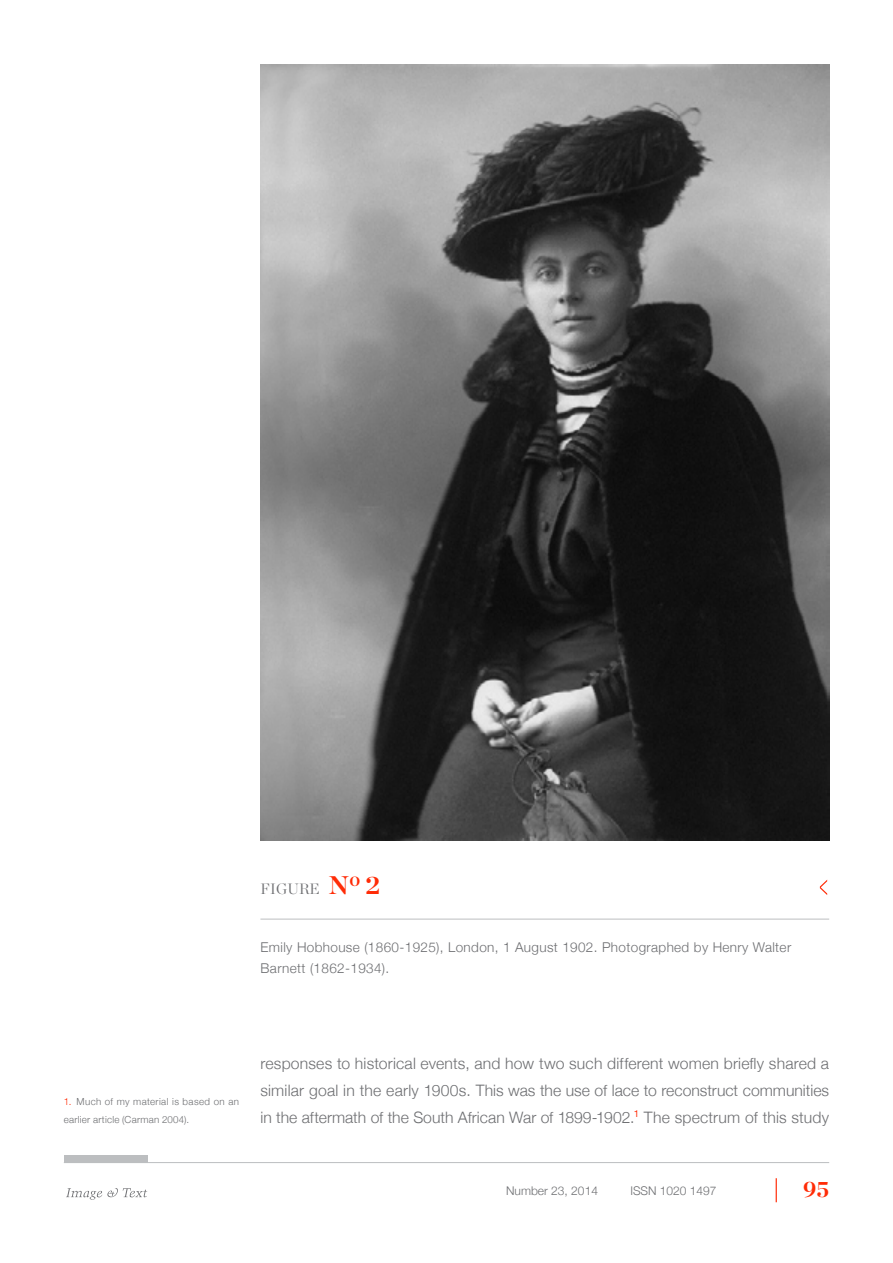
<style>
.page{position:relative;width:893px;height:1263px;background:#fff}
.page>*{position:absolute;margin:0;border:0;box-sizing:border-box;transform-origin:0 0}
.t1{font:700 22.5px "Chronicle Display";color:#ff2b06}
.t2{font:300 15.75px/27px "Helvetica Neue";letter-spacing:.005em;color:#6d6e71;text-align:justify}
.t3{font:300 15px "Chronicle Display";letter-spacing:.01em;color:#6d6e71}
.t4{font:300 13.5px/21px "Helvetica Neue";letter-spacing:.025em;color:#6d6e71}
.t5{font:300 12px "Helvetica Neue";color:#6d6e71}
.t6{font:300 9.75px/18px "Helvetica Neue";letter-spacing:.03em;color:#6d6e71}
.s1{font-weight:700;font-size:25.5px;color:#ff2b06}
.s2{color:#ff2b06}
.s3{font-family:"Helvetica Neue";font-weight:300;font-size:24px}
</style>
<div class="page">
<hr style="left:64px;top:1162px;width:765px;height:1px;background:#bcbec0">
<svg style="left:66px;top:1188px;width:81px;height:12px"></svg>
<div style="left:64px;top:1155px;width:83px;height:7px;background:#bcbec0"></div>
<hr style="left:260px;top:919px;width:569px;height:1px;background:#bcbec0">
<svg style="left:820px;top:880px;width:7px;height:15px"></svg>
<img style="left:260px;top:65px;width:569px;height:776px">
<p class="t3" style="left:261px;top:877px;width:121px">FIGURE <span class="s1">N</span><sup>o</sup> <span class="s1">2</span></p>
<p class="t4" style="left:261px;top:936px;width:532px">Emily Hobhouse (1860-1925), London, 1 August 1902. Photographed by Henry Walter<br>Barnett (1862-1934).</p>
<p class="t6" style="left:64px;top:1091px;width:177px"><span class="s2">1.</span> Much of my material is based on an earlier article (Carman 2004).</p>
<p class="t2" style="left:260px;top:1048px;width:570px">responses to historical events, and how two such different women briefly shared a similar goal in the early 1900s. This was the use of lace to reconstruct communities in the aftermath of the South African War of 1899-1902.<sup>1</sup> The spectrum of this study</p>
<p class="t5" style="left:506px;top:1181px;width:93px">Number 23, 2014</p>
<p class="t5" style="left:630px;top:1181px;width:88px">ISSN 1020 1497</p>
<h1 class="t1" style="left:774px;top:1171px;width:56px"><span class="s3">|</span> 95</h1>
</div>
